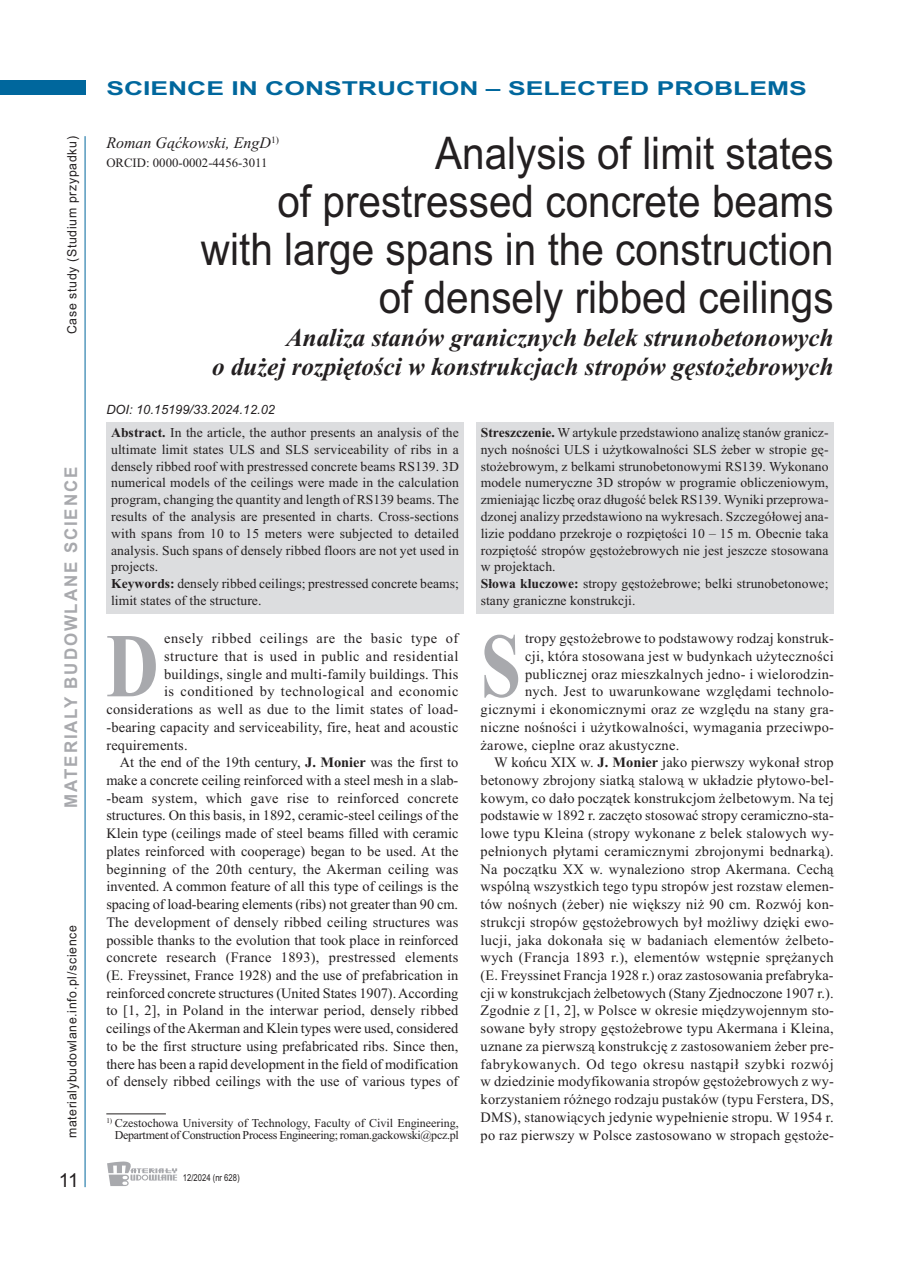
<style>
.page{position:relative;width:906px;height:1268px;background:#fff}
.page>*{position:absolute;margin:0;border:0;box-sizing:border-box;transform-origin:0 0}
.t1{font:700 91.05px "Times New Roman";color:#a8a9ad;scale:.8 1}
.t2{font:45px/48px "Arial";color:#231f20;text-align:right;scale:.9 1}
.t3{font:italic 700 25.65px/28.7px "Times New Roman";color:#231f20;text-align:right}
.t4{font:700 19.2px "Arial";color:#00679d;scale:1.38 1}
.t5{font:19.2px "Arial";color:#231f20}
.t6{font:700 17.55px "Arial";letter-spacing:.11em;color:#a8a9ad;scale:.96 1}
.t7{font:italic 16.05px "Times New Roman";color:#231f20}
.t8{font:14.4px "Times New Roman";letter-spacing:.015em;color:#231f20}
.t9{font:14.4px "Times New Roman";letter-spacing:-.005em;color:#231f20}
.t10{font:14.4px "Times New Roman";letter-spacing:.035em;color:#231f20}
.t11{font:13.65px/16.8px "Times New Roman";letter-spacing:.005em;color:#231f20}
.t12{font:12.75px "Arial";letter-spacing:.055em;color:#231f20;scale:.96 1}
.t13{font:italic 12.75px "Arial";color:#231f20}
.t14{font:12.75px "Times New Roman";color:#231f20}
.t15{font:12px/12.8px "Times New Roman";letter-spacing:-.025em;color:#231f20;text-align:right}
.t16{font:9.6px "Arial";color:#231f20;scale:.8 1}
.s1{font-weight:700}
</style>
<div class="page">
<div style="left:0;top:81px;width:85px;height:14px;background:#00679d"></div>
<hr style="left:85px;top:136px;width:1px;height:1050px;background:#00679d">
<svg style="left:107px;top:1161px;width:70px;height:24px"></svg>
<hr style="left:106px;top:1113px;width:60px;height:1px;background:#231f20">
<div style="left:106px;top:422px;width:357px;height:191px;background:#dcdddf"></div>
<div style="left:476px;top:422px;width:357px;height:191px;background:#dcdddf"></div>
<p class="t12" style="left:64px;top:334px;width:208px;rotate:-90deg">Case study (Studium przypadku)</p>
<p class="t6" style="left:61px;top:807px;width:356px;rotate:-90deg">MATERIALY BUDOWLANE SCIENCE</p>
<p class="t12" style="left:64px;top:1138px;width:223px;rotate:-90deg">materialybudowlane.info.pl/science</p>
<h3 class="t5" style="left:59px;top:1168px;width:21px">11</h3>
<h3 class="t4" style="left:106px;top:77px;width:509px">SCIENCE IN CONSTRUCTION – SELECTED PROBLEMS</h3>
<p class="t7" style="left:106px;top:133px;width:174px">Roman Gąćkowski, EngD<sup>1)</sup></p>
<p class="t14" style="left:106px;top:155px;width:163px">ORCID: 0000-0002-4456-3011</p>
<h2 class="t2" style="left:201px;top:129px;width:704px">Analysis of limit states<br>of prestressed concrete beams with large spans in the construction of densely ribbed ceilings</h2>
<h3 class="t3" style="left:212px;top:323px;width:623px">Analiza stanów granicznych belek strunobetonowych<br>o dużej rozpiętości w konstrukcjach stropów gęstożebrowych</h3>
<p class="t13" style="left:106px;top:402px;width:170px">DOI: 10.15199/33.2024.12.02</p>
<p class="t11" style="left:111px;top:424px;width:349px"><span class="s1">Abstract.</span> In the article, the author presents an analysis of the ultimate limit states ULS and SLS serviceability of ribs in a densely ribbed roof with prestressed concrete beams RS139. 3D numerical models of the ceilings were made in the calculation program, changing the quantity and length of RS139 beams. The results of the analysis are presented in charts. Cross-sections with spans from 10 to 15 meters were subjected to detailed analysis. Such spans of densely ribbed floors are not yet used in projects.<br><span class="s1">Keywords:</span> densely ribbed ceilings; prestressed concrete beams; limit states of the structure.</p>
<p class="t11" style="left:481px;top:424px;width:349px"><span class="s1">Streszczenie.</span> W artykule przedstawiono analizę stanów granicz&shy;nych nośności ULS i użytkowalności SLS żeber w stropie gę&shy;stożebrowym, z belkami strunobetonowymi RS139. Wykonano modele numeryczne 3D stropów w programie obliczeniowym, zmieniając liczbę oraz długość belek RS139. Wyniki przeprowa&shy;dzonej analizy przedstawiono na wykresach. Szczegółowej ana&shy;lizie poddano przekroje o rozpiętości 10 – 15 m. Obecnie taka rozpiętość stropów gęstożebrowych nie jest jeszcze stosowana w projektach.<br><span class="s1">Słowa kluczowe:</span> stropy gęstożebrowe; belki strunobetonowe; stany graniczne konstrukcji.</p>
<h1 class="t1" style="left:106px;top:611px;width:67px">D</h1>
<p class="t10" style="left:164px;top:629px;width:296px">ensely ribbed ceilings are the basic type of</p>
<p class="t10" style="left:164px;top:647px;width:296px">structure that is used in public and residential</p>
<p class="t8" style="left:164px;top:665px;width:296px">buildings, single and multi-family buildings. This</p>
<p class="t10" style="left:164px;top:682px;width:296px">is conditioned by technological and economic</p>
<p class="t8" style="left:106px;top:700px;width:353px">considerations as well as due to the limit states of load-</p>
<p class="t8" style="left:106px;top:718px;width:353px">-bearing capacity and serviceability, fire, heat and acoustic</p>
<p class="t8" style="left:106px;top:736px;width:83px">requirements.</p>
<p class="t8" style="left:120px;top:753px;width:340px">At the end of the 19th century, <span class="s1">J. Monier</span> was the first to</p>
<p class="t8" style="left:106px;top:771px;width:353px">make a concrete ceiling reinforced with a steel mesh in a slab-</p>
<p class="t8" style="left:106px;top:789px;width:353px">-beam system, which gave rise to reinforced concrete</p>
<p class="t8" style="left:106px;top:806px;width:353px">structures. On this basis, in 1892, ceramic-steel ceilings of the</p>
<p class="t8" style="left:106px;top:824px;width:353px">Klein type (ceilings made of steel beams filled with ceramic</p>
<p class="t8" style="left:106px;top:842px;width:353px">plates reinforced with cooperage) began to be used. At the</p>
<p class="t8" style="left:106px;top:860px;width:353px">beginning of the 20th century, the Akerman ceiling was</p>
<p class="t8" style="left:106px;top:877px;width:353px">invented. A common feature of all this type of ceilings is the</p>
<p class="t9" style="left:106px;top:895px;width:353px">spacing of load-bearing elements (ribs) not greater than 90 cm.</p>
<p class="t8" style="left:106px;top:913px;width:353px">The development of densely ribbed ceiling structures was</p>
<p class="t8" style="left:106px;top:930px;width:353px">possible thanks to the evolution that took place in reinforced</p>
<p class="t8" style="left:106px;top:948px;width:353px">concrete research (France 1893), prestressed elements</p>
<p class="t8" style="left:106px;top:966px;width:353px">(E. Freyssinet, France 1928) and the use of prefabrication in</p>
<p class="t9" style="left:106px;top:984px;width:353px">reinforced concrete structures (United States 1907).According</p>
<p class="t8" style="left:106px;top:1001px;width:353px">to [1, 2], in Poland in the interwar period, densely ribbed</p>
<p class="t9" style="left:106px;top:1019px;width:353px">ceilings of theAkerman and Klein types were used, considered</p>
<p class="t8" style="left:106px;top:1037px;width:353px">to be the first structure using prefabricated ribs. Since then,</p>
<p class="t8" style="left:106px;top:1054px;width:353px">there has been a rapid development in the field of modification</p>
<p class="t8" style="left:106px;top:1072px;width:353px">of densely ribbed ceilings with the use of various types of</p>
<p class="t15" style="left:106px;top:1115px;width:354px"><sup>1)</sup> Czestochowa University of Technology, Faculty of Civil Engineering,<br>Department of Construction Process Engineering; roman.gackowski@pcz.pl</p>
<p class="t16" style="left:183px;top:1171px;width:72px">12/2024 (nr 628)</p>
<h1 class="t1" style="left:480px;top:611px;width:52px">S</h1>
<p class="t8" style="left:525px;top:629px;width:310px">tropy gęstożebrowe to podstawowy rodzaj konstruk-</p>
<p class="t8" style="left:525px;top:647px;width:310px">cji, która stosowana jest w budynkach użyteczności</p>
<p class="t8" style="left:525px;top:665px;width:310px">publicznej oraz mieszkalnych jedno- i wielorodzin-</p>
<p class="t8" style="left:525px;top:682px;width:310px">nych. Jest to uwarunkowane względami technolo-</p>
<p class="t8" style="left:480px;top:700px;width:355px">gicznymi i ekonomicznymi oraz ze względu na stany gra-</p>
<p class="t8" style="left:480px;top:718px;width:355px">niczne nośności i użytkowalności, wymagania przeciwpo-</p>
<p class="t8" style="left:480px;top:736px;width:200px">żarowe, cieplne oraz akustyczne.</p>
<p class="t8" style="left:494px;top:753px;width:341px">W końcu XIX w. <span class="s1">J. Monier</span> jako pierwszy wykonał strop</p>
<p class="t8" style="left:480px;top:771px;width:355px">betonowy zbrojony siatką stalową w układzie płytowo-bel-</p>
<p class="t8" style="left:480px;top:789px;width:354px">kowym, co dało początek konstrukcjom żelbetowym. Na tej</p>
<p class="t8" style="left:480px;top:806px;width:355px">podstawie w 1892 r. zaczęto stosować stropy ceramiczno-sta-</p>
<p class="t8" style="left:480px;top:824px;width:355px">lowe typu Kleina (stropy wykonane z belek stalowych wy-</p>
<p class="t8" style="left:480px;top:842px;width:354px">pełnionych płytami ceramicznymi zbrojonymi bednarką).</p>
<p class="t8" style="left:480px;top:860px;width:354px">Na początku XX w. wynaleziono strop Akermana. Cechą</p>
<p class="t8" style="left:480px;top:877px;width:355px">wspólną wszystkich tego typu stropów jest rozstaw elemen-</p>
<p class="t8" style="left:480px;top:895px;width:355px">tów nośnych (żeber) nie większy niż 90 cm. Rozwój kon-</p>
<p class="t8" style="left:480px;top:913px;width:355px">strukcji stropów gęstożebrowych był możliwy dzięki ewo-</p>
<p class="t8" style="left:480px;top:930px;width:355px">lucji, jaka dokonała się w badaniach elementów żelbeto-</p>
<p class="t8" style="left:480px;top:948px;width:354px">wych (Francja 1893 r.), elementów wstępnie sprężanych</p>
<p class="t8" style="left:480px;top:966px;width:354px">(E. Freyssinet Francja 1928 r.) oraz zastosowania prefabryka-</p>
<p class="t9" style="left:480px;top:984px;width:354px">cji w konstrukcjach żelbetowych (Stany Zjednoczone 1907 r.).</p>
<p class="t8" style="left:480px;top:1001px;width:355px">Zgodnie z [1, 2], w Polsce w okresie międzywojennym sto-</p>
<p class="t8" style="left:480px;top:1019px;width:354px">sowane były stropy gęstożebrowe typu Akermana i Kleina,</p>
<p class="t8" style="left:480px;top:1037px;width:355px">uznane za pierwszą konstrukcję z zastosowaniem żeber pre-</p>
<p class="t10" style="left:480px;top:1054px;width:354px">fabrykowanych. Od tego okresu nastąpił szybki rozwój</p>
<p class="t8" style="left:480px;top:1072px;width:355px">w dziedzinie modyfikowania stropów gęstożebrowych z wy-</p>
<p class="t8" style="left:480px;top:1090px;width:354px">korzystaniem różnego rodzaju pustaków (typu Ferstera, DS,</p>
<p class="t8" style="left:480px;top:1108px;width:354px">DMS), stanowiących jedynie wypełnienie stropu. W 1954 r.</p>
<p class="t8" style="left:480px;top:1125px;width:355px">po raz pierwszy w Polsce zastosowano w stropach gęstoże-</p>
</div>
